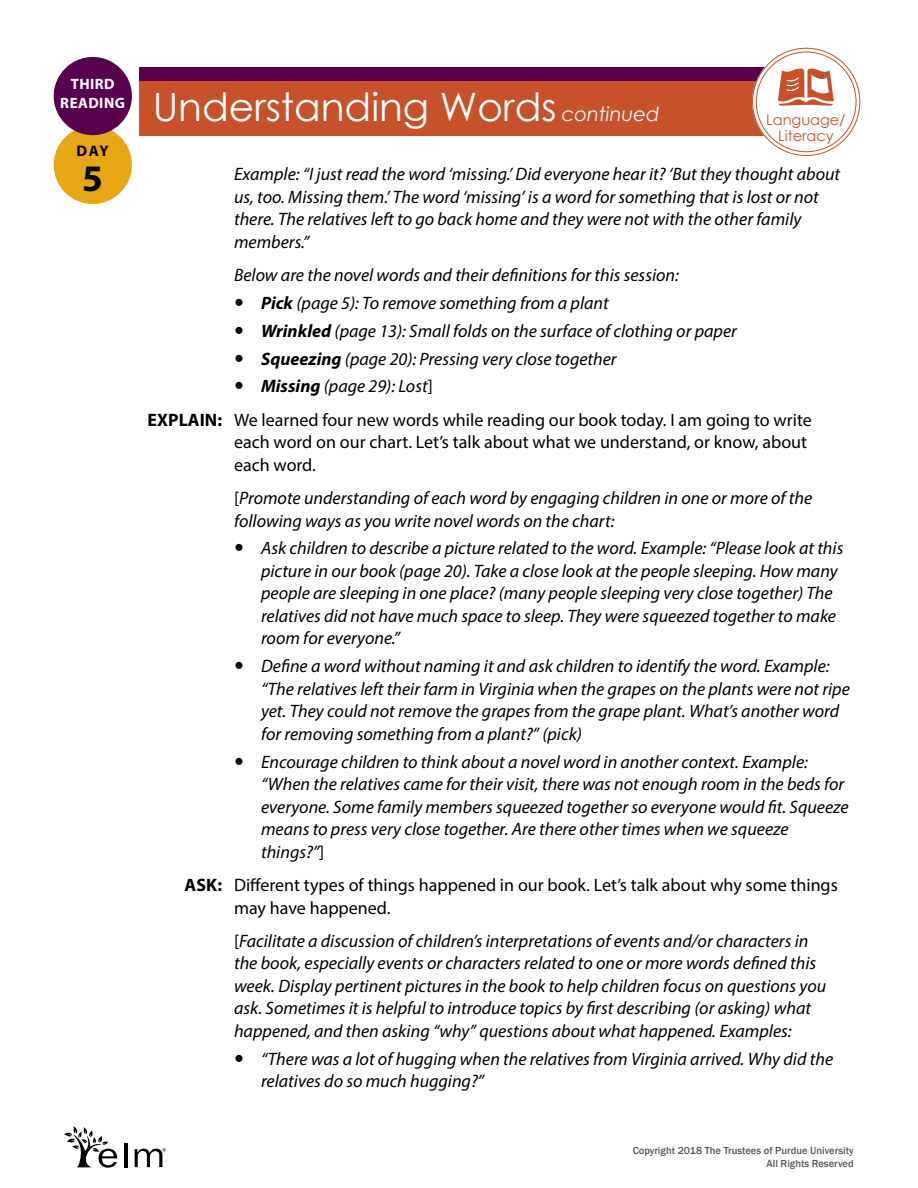
<style>
.page{position:relative;width:918px;height:1188px;background:#fff}
.page>*{position:absolute;margin:0;border:0;box-sizing:border-box;transform-origin:0 0}
.t1{font:39px "Century Gothic";color:#fff}
.t2{font:700 37.5px "Myriad Pro";color:#000}
._3-03_Lesson_Body_GR{font:italic 18px/22.5px "Myriad Pro";color:#000}
._3-04_Lesson_Body_Bo{font:18px/22.5px "Myriad Pro";color:#000}
.t3{font:700 15.45px "Myriad Pro";color:#000}
.t4{font:700 15px/19.5px "Myriad Pro";letter-spacing:.03em;color:#fff;text-align:center}
.t5{font:14.55px/15.9px "Century Gothic";color:#c75229;text-align:center}
.t6{font:500 10.5px/12.6px "Franklin Gothic";color:#58595b;text-align:right}
.s1{font-weight:700}
.s2{font-style:normal}
.s3{font-style:italic;font-size:19.5px}
</style>
<div class="page">
<div style="left:140px;top:68px;width:631px;height:68px;background:#c75229"></div>
<div style="left:140px;top:68px;width:631px;height:13px;background:#56004e"></div>
<div style="left:54px;top:126px;width:78px;height:78px;background:#e7a614;border-radius:50%"></div>
<div style="left:54px;top:57px;width:78px;height:78px;background:#56004e;border-radius:50%"></div>
<div style="left:754px;top:50px;width:104px;height:104px;background:#fff;border-radius:50%"></div>
<div style="left:752px;top:48px;width:108px;height:108px;border:4px solid #fff;border-radius:50%"></div>
<svg style="left:778px;top:69px;width:56px;height:37px"></svg>
<hr style="left:124px;top:1143px;width:3px;height:24px;background:#000">
<svg style="left:64px;top:1126px;width:53px;height:42px"></svg>
<svg style="left:135px;top:1148px;width:31px;height:19px"></svg>
<p class="t4" style="left:60px;top:73px;width:66px">THIRD<br>READING</p>
<p class="t3" style="left:77px;top:141px;width:34px">DAY</p>
<h2 class="t2" style="left:82px;top:154px;width:22px">5</h2>
<p class="_3-03_Lesson_Body_GR" style="left:234px;top:162px;width:608px">Example: “I just read the word ‘missing.’ Did everyone hear it? ‘But they thought about us, too. Missing them.’ The word ‘missing’ is a word for something that is lost or not there. The relatives left to go back home and they were not with the other family members.”</p>
<p class="_3-03_Lesson_Body_GR" style="left:234px;top:263px;width:446px">Below are the novel words and their definitions for this session:</p>
<p class="_3-03_Lesson_Body_GR" style="left:261px;top:291px;width:349px"><span class="s1">Pick</span> (page 5): To remove something from a plant</p>
<p class="_3-03_Lesson_Body_GR" style="left:261px;top:319px;width:477px"><span class="s1">Wrinkled</span> (page 13): Small folds on the surface of clothing or paper</p>
<p class="_3-03_Lesson_Body_GR" style="left:261px;top:347px;width:357px"><span class="s1">Squeezing</span> (page 20): Pressing very close together</p>
<p class="_3-03_Lesson_Body_GR" style="left:261px;top:375px;width:173px"><span class="s1">Missing</span> (page 29): Lost<span class="s2">]</span></p>
<p class="_3-04_Lesson_Body_Bo" style="left:234px;top:408px;width:579px;text-indent:-86px"><span class="s1">EXPLAIN:</span> We learned four new words while reading our book today. I am going to write each word on our chart. Let’s talk about what we understand, or know, about each word.</p>
<p class="_3-03_Lesson_Body_GR" style="left:234px;top:486px;width:580px"><span class="s2">[</span>Promote understanding of each word by engaging children in one or more of the following ways as you write novel words on the chart:</p>
<p class="_3-03_Lesson_Body_GR" style="left:261px;top:537px;width:584px">Ask children to describe a picture related to the word. Example: “Please look at this picture in our book (page 20). Take a close look at the people sleeping. How many people are sleeping in one place? (many people sleeping very close together) The relatives did not have much space to sleep. They were squeezed together to make room for everyone.”</p>
<p class="_3-03_Lesson_Body_GR" style="left:261px;top:655px;width:590px">Define a word without naming it and ask children to identify the word. Example: “The relatives left their farm in Virginia when the grapes on the plants were not ripe yet. They could not remove the grapes from the grape plant. What’s another word for removing something from a plant?” (pick)</p>
<p class="_3-03_Lesson_Body_GR" style="left:261px;top:750px;width:589px">Encourage children to think about a novel word in another context. Example: “When the relatives came for their visit, there was not enough room in the beds for everyone. Some family members squeezed together so everyone would fit. Squeeze means to press very close together. Are there other times when we squeeze things?”<span class="s2">]</span></p>
<p class="_3-04_Lesson_Body_Bo" style="left:234px;top:873px;width:605px;text-indent:-49px"><span class="s1">ASK:</span> Different types of things happened in our book. Let’s talk about why some things may have happened.</p>
<p class="_3-03_Lesson_Body_GR" style="left:234px;top:929px;width:594px"><span class="s2">[</span>Facilitate a discussion of children’s interpretations of events and/or characters in the book, especially events or characters related to one or more words defined this week. Display pertinent pictures in the book to help children focus on questions you ask. Sometimes it is helpful to introduce topics by first describing (or asking) what happened, and then asking “why” questions about what happened. Examples:</p>
<p class="_3-03_Lesson_Body_GR" style="left:261px;top:1047px;width:574px">“There was a lot of hugging when the relatives from Virginia arrived. Why did the relatives do so much hugging?”</p>
<h1 class="t1" style="left:153px;top:80px;width:508px">Understanding Words <span class="s3">continued</span></h1>
<p class="t5" style="left:766px;top:111px;width:81px">Language/<br>Literacy</p>
<p class="t6" style="left:633px;top:1145px;width:223px">Copyright 2018 The Trustees of Purdue University<br>All Rights Reserved</p>
</div>
